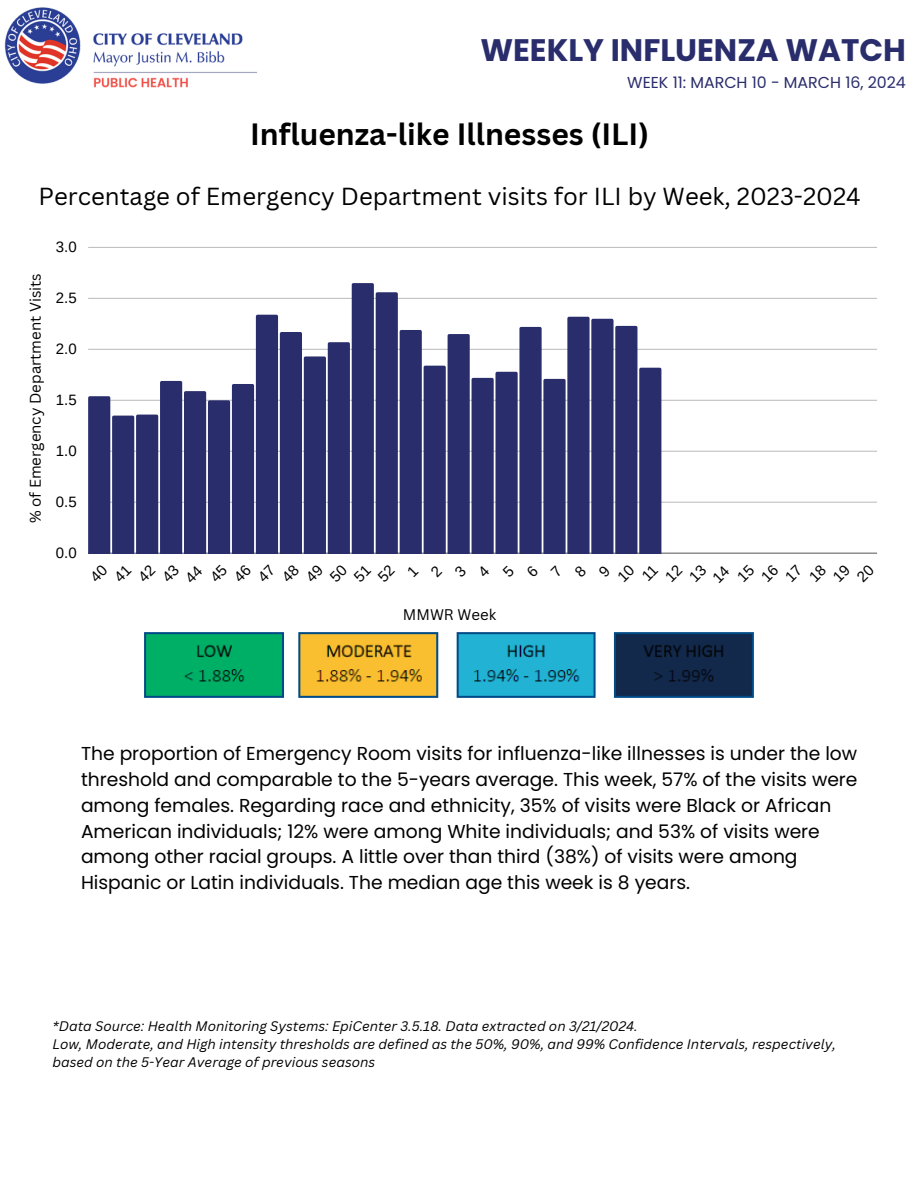
<style>
.page{position:relative;width:918px;height:1188px;background:#fff}
.page>*{position:absolute;margin:0;border:0;box-sizing:border-box;transform-origin:0 0}
.t1{font:700 31.2px "Poppins";color:#2a2d6c}
.t2{font:700 30px "Canva Sans";color:#000}
.t3{font:24px "Canva Sans";color:#000}
.t4{font:18.75px/25.8px "Poppins";color:#000}
.t5{font:15.9px "Poppins";color:#2a2d6c}
.t6{font:15px "Canva Sans";color:#000}
.t7{font:15px/16.8px "Arimo";color:#000}
.t8{font:italic 13.5px/18px "Canva Sans";color:#000}
</style>
<div class="page">
<hr style="left:88px;top:502px;width:789px;height:1px;background:#000">
<hr style="left:88px;top:451px;width:789px;height:1px;background:#000">
<hr style="left:88px;top:400px;width:789px;height:1px;background:#000">
<hr style="left:88px;top:349px;width:789px;height:1px;background:#000">
<hr style="left:88px;top:298px;width:789px;height:1px;background:#000">
<hr style="left:88px;top:247px;width:789px;height:1px;background:#000">
<hr style="left:88px;top:553px;width:789px;height:1px;background:#000">
<svg style="left:88px;top:283px;width:573px;height:270px"></svg>
<img style="left:144px;top:632px;width:610px;height:66px">
<img style="left:4px;top:7px;width:253px;height:81px">
<h1 class="t1" style="left:480px;top:28px;width:427px">WEEKLY INFLUENZA WATCH</h1>
<p class="t5" style="left:627px;top:71px;width:280px">WEEK 11: MARCH 10 - MARCH 16, 2024</p>
<h2 class="t2" style="left:250px;top:113px;width:401px">Influenza-like Illnesses (ILI)</h2>
<p class="t3" style="left:38px;top:179px;width:824px">Percentage of Emergency Department visits for ILI by Week, 2023-2024</p>
<p class="t6" style="left:25px;top:523px;width:252px;rotate:-90deg">% of Emergency Department Visits</p>
<p class="t7" style="left:56px;top:239px;width:22px">3.0</p>
<p class="t7" style="left:56px;top:290px;width:22px">2.5</p>
<p class="t7" style="left:56px;top:341px;width:22px">2.0</p>
<p class="t7" style="left:56px;top:392px;width:22px">1.5</p>
<p class="t7" style="left:56px;top:443px;width:22px">1.0</p>
<p class="t7" style="left:56px;top:494px;width:22px">0.5</p>
<p class="t7" style="left:56px;top:545px;width:22px">0.0</p>
<p class="t7" style="left:170px;top:562px;width:18px;text-indent:-16px;rotate:-45deg">43<br>44</p>
<p class="t7" style="left:697px;top:562px;width:18px;text-indent:-16px;rotate:-45deg">13<br>14</p>
<p class="t6" style="left:403px;top:604px;width:95px">MMWR Week</p>
<p class="t4" style="left:81px;top:740px;width:778px">The proportion of Emergency Room visits for influenza-like illnesses is under the low threshold and comparable to the 5-years average. This week, 57% of the visits were among females. Regarding race and ethnicity, 35% of visits were Black or African American individuals; 12% were among White individuals; and 53% of visits were among other racial groups. A little over than third (38%) of visits were among Hispanic or Latin individuals. The median age this week is 8 years.</p>
<p class="t8" style="left:52px;top:1016px;width:785px">*Data Source: Health Monitoring Systems: EpiCenter 3.5.18. Data extracted on 3/21/2024.<br>Low, Moderate, and High intensity thresholds are defined as the 50%, 90%, and 99% Confidence Intervals, respectively, based on the 5-Year Average of previous seasons</p>
</div>
